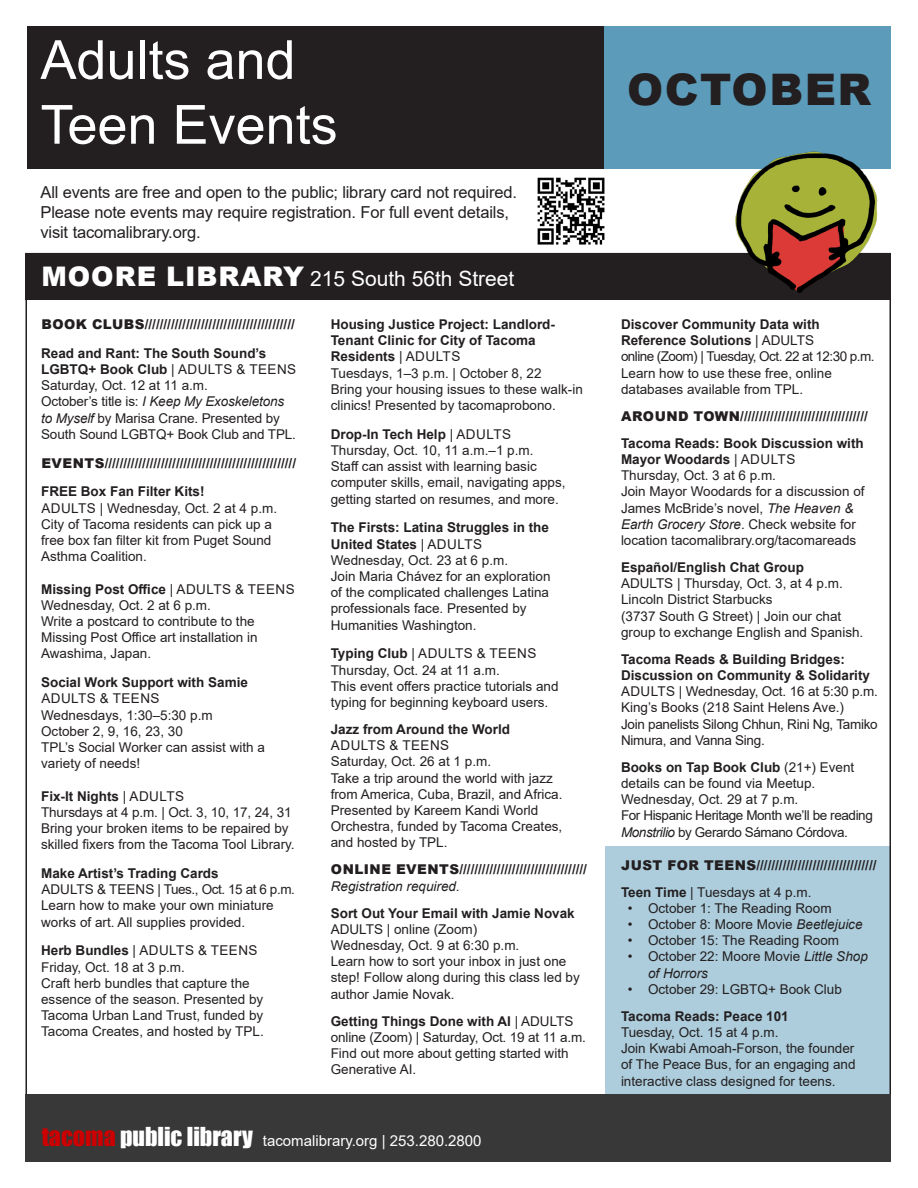
<style>
.page{position:relative;width:918px;height:1188px;background:#fff}
.page>*{position:absolute;margin:0;border:0;box-sizing:border-box;transform-origin:0 0}
.t1{font:54px "Arial";color:#fff}
.t2{font:900 43.5px "Arial";letter-spacing:.035em;color:#231f20}
.t3{font:21px "Arial";color:#fff}
.t4{font:16.5px/19.8px "Arial";letter-spacing:-.01em;color:#231f20}
.t5{font:15px "Arial";color:#fff}
.t6{font:13.5px/16.2px "Arial";color:#231f20}
.t7{font:700 13.5px/16.2px "Arial";color:#231f20}
.t8{font:900 13.5px "Arial";letter-spacing:.035em;color:#231f20}
.t9{font:13.5px "Arial";letter-spacing:.035em;color:#231f20}
.t10{font:13.5px/16.2px "Arial";letter-spacing:-.03em;color:#231f20}
.t11{font:13.5px/16.2px "Arial";letter-spacing:-.02em;color:#231f20}
.t12{font:13.5px "Arial";letter-spacing:-.04em;color:#231f20}
.t13{font:italic 13.5px "Arial";color:#231f20}
.s1{font-weight:900;font-size:27px}
.s2{font-weight:400}
.s3{font-style:italic}
.s4{font-weight:700}
.s5{font-family:"Impact";font-size:24px;color:#c00}
.s6{font-family:"Impact";font-size:24px}
</style>
<div class="page">
<div style="left:605px;top:847px;width:285px;height:247px;background:#adcddc"></div>
<div style="left:27px;top:26px;width:577px;height:143px;background:#231f20"></div>
<div style="left:604px;top:26px;width:287px;height:143px;background:#5c9bba"></div>
<div style="left:26px;top:254px;width:865px;height:46px;background:#231f20"></div>
<div style="left:26px;top:1094px;width:865px;height:68px;background:#373837"></div>
<img style="left:735px;top:151px;width:144px;height:142px">
<img style="left:537px;top:177px;width:68px;height:68px">
<p class="t1" style="left:40px;top:23px;width:257px">Adults and</p>
<p class="t1" style="left:40px;top:88px;width:299px">Teen Events</p>
<p class="t4" style="left:40px;top:183px;width:478px">All events are free and open to the public; library card not required.<br>Please note events may require registration. For full event details, visit tacomalibrary.org.</p>
<p class="t3" style="left:41px;top:264px;width:475px"><span class="s1">MOORE LIBRARY</span> 215 South 56th Street</p>
<p class="t8" style="left:41px;top:314px;width:255px">BOOK CLUBS////////////////////////////////////////</p>
<p class="t7" style="left:41px;top:345px;width:257px">Read and Rant: The South Sound’s<br>LGBTQ+ Book Club <span class="s2">| ADULTS &amp; TEENS</span></p>
<p class="t6" style="left:41px;top:377px;width:168px">Saturday, Oct. 12 at 11 a.m.</p>
<p class="t6" style="left:41px;top:394px;width:256px">October’s title is: <span class="s3">I Keep My Exoskeletons to Myself</span> by Marisa Crane. Presented by<br>South Sound LGBTQ+ Book Club and TPL.</p>
<p class="t8" style="left:41px;top:453px;width:256px">EVENTS///////////////////////////////////////////////////</p>
<p class="t7" style="left:41px;top:484px;width:165px">FREE Box Fan Filter Kits!</p>
<p class="t6" style="left:41px;top:500px;width:237px">ADULTS | Wednesday, Oct. 2 at 4 p.m.</p>
<p class="t6" style="left:41px;top:516px;width:232px;text-align:justify">City of Tacoma residents can pick up a free box fan filter kit from Puget Sound Asthma Coalition.</p>
<p class="t7" style="left:41px;top:581px;width:255px">Missing Post Office <span class="s2">| ADULTS &amp; TEENS</span></p>
<p class="t6" style="left:41px;top:597px;width:171px">Wednesday, Oct. 2 at 6 p.m.</p>
<p class="t6" style="left:41px;top:613px;width:218px">Write a postcard to contribute to the<br>Missing Post Office art installation in<br>Awashima, Japan.</p>
<p class="t7" style="left:41px;top:675px;width:208px">Social Work Support with Samie</p>
<p class="t9" style="left:41px;top:689px;width:120px">ADULTS &amp; TEENS</p>
<p class="t6" style="left:41px;top:707px;width:173px">Wednesdays, 1:30–5:30 p.m</p>
<p class="t6" style="left:41px;top:723px;width:143px">October 2, 9, 16, 23, 30</p>
<p class="t6" style="left:41px;top:739px;width:225px">TPL’s Social Worker can assist with a variety of needs!</p>
<p class="t7" style="left:41px;top:788px;width:145px">Fix-It Nights <span class="s2">| ADULTS</span></p>
<p class="t6" style="left:41px;top:804px;width:252px">Thursdays at 4 p.m. | Oct. 3, 10, 17, 24, 31</p>
<p class="t6" style="left:41px;top:820px;width:255px">Bring your broken items to be repaired by skilled fixers from the Tacoma Tool Library.</p>
<p class="t7" style="left:41px;top:865px;width:179px">Make Artist’s Trading Cards</p>
<p class="t6" style="left:41px;top:881px;width:255px">ADULTS &amp; TEENS | Tues., Oct. 15 at 6 p.m.</p>
<p class="t6" style="left:41px;top:898px;width:234px">Learn how to make your own miniature works of art. All supplies provided.</p>
<p class="t9" style="left:41px;top:941px;width:218px"><span class="s4">Herb Bundles</span> | ADULTS &amp; TEENS</p>
<p class="t6" style="left:41px;top:959px;width:145px">Friday, Oct. 18 at 3 p.m.</p>
<p class="t6" style="left:41px;top:975px;width:224px">Craft herb bundles that capture the essence of the season. Presented by Tacoma Urban Land Trust, funded by Tacoma Creates, and hosted by TPL.</p>
<p class="t7" style="left:331px;top:316px;width:226px">Housing Justice Project: Landlord-<br>Tenant Clinic for City of Tacoma<br>Residents <span class="s2">| ADULTS</span></p>
<p class="t6" style="left:331px;top:365px;width:212px">Tuesdays, 1–3 p.m. | October 8, 22</p>
<p class="t6" style="left:331px;top:381px;width:254px">Bring your housing issues to these walk-in clinics! Presented by tacomaprobono.</p>
<p class="t7" style="left:331px;top:426px;width:182px">Drop-In Tech Help <span class="s2">| ADULTS</span></p>
<p class="t6" style="left:331px;top:442px;width:204px">Thursday, Oct. 10, 11 a.m.–1 p.m.</p>
<p class="t6" style="left:331px;top:458px;width:236px">Staff can assist with learning basic computer skills, email, navigating apps, getting started on resumes, and more.</p>
<p class="t7" style="left:331px;top:520px;width:220px">The Firsts: Latina Struggles in the<br>United States <span class="s2">| ADULTS</span></p>
<p class="t6" style="left:331px;top:552px;width:179px">Wednesday, Oct. 23 at 6 p.m.</p>
<p class="t6" style="left:331px;top:568px;width:221px">Join Maria Chávez for an exploration of the complicated challenges Latina professionals face. Presented by Humanities Washington.</p>
<p class="t9" style="left:331px;top:644px;width:207px"><span class="s4">Typing Club</span> | ADULTS &amp; TEENS</p>
<p class="t6" style="left:331px;top:662px;width:171px">Thursday, Oct. 24 at 11 a.m.</p>
<p class="t6" style="left:331px;top:678px;width:229px">This event offers practice tutorials and typing for beginning keyboard users.</p>
<p class="t7" style="left:331px;top:721px;width:181px">Jazz from Around the World</p>
<p class="t9" style="left:331px;top:736px;width:120px">ADULTS &amp; TEENS</p>
<p class="t6" style="left:331px;top:754px;width:162px">Saturday, Oct. 26 at 1 p.m.</p>
<p class="t6" style="left:331px;top:770px;width:233px">Take a trip around the world with jazz from America, Cuba, Brazil, and Africa.<br>Presented by Kareem Kandi World<br>Orchestra, funded by Tacoma Creates, and hosted by TPL.</p>
<p class="t8" style="left:331px;top:860px;width:258px">ONLINE EVENTS//////////////////////////////////</p>
<p class="t13" style="left:331px;top:877px;width:131px">Registration required.</p>
<p class="t7" style="left:331px;top:905px;width:246px">Sort Out Your Email with Jamie Novak</p>
<p class="t6" style="left:331px;top:921px;width:148px">ADULTS | online (Zoom)</p>
<p class="t6" style="left:331px;top:937px;width:190px">Wednesday, Oct. 9 at 6:30 p.m.</p>
<p class="t6" style="left:331px;top:953px;width:251px">Learn how to sort your inbox in just one step! Follow along during this class led by author Jamie Novak.</p>
<p class="t7" style="left:331px;top:1013px;width:244px">Getting Things Done with AI <span class="s2">| ADULTS</span></p>
<p class="t6" style="left:331px;top:1029px;width:257px">online (Zoom) | Saturday, Oct. 19 at 11 a.m.</p>
<p class="t6" style="left:331px;top:1045px;width:239px">Find out more about getting started with<br>Generative AI.</p>
<p class="t5" style="left:42px;top:1131px;width:441px"><span class="s5">tacoma</span> <span class="s6">public library</span> tacomalibrary.org | 253.280.2800</p>
<p class="t2" style="left:627px;top:58px;width:246px">OCTOBER</p>
<p class="t7" style="left:621px;top:316px;width:200px">Discover Community Data with<br>Reference Solutions <span class="s2">| ADULTS</span></p>
<p class="t12" style="left:621px;top:347px;width:255px">online (Zoom) | Tuesday, Oct. 22 at 12:30 p.m.</p>
<p class="t6" style="left:621px;top:365px;width:212px">Learn how to use these free, online databases available from TPL.</p>
<p class="t8" style="left:621px;top:406px;width:248px">AROUND TOWN//////////////////////////////////</p>
<p class="t7" style="left:621px;top:435px;width:244px">Tacoma Reads: Book Discussion with<br>Mayor Woodards <span class="s2">| ADULTS</span></p>
<p class="t6" style="left:621px;top:467px;width:157px">Thursday, Oct. 3 at 6 p.m.</p>
<p class="t6" style="left:621px;top:484px;width:245px">Join Mayor Woodards for a discussion of James McBride’s novel, <span class="s3">The Heaven &amp; Earth Grocery Store</span>. Check website for location tacomalibrary.org/tacomareads</p>
<p class="t7" style="left:621px;top:559px;width:185px">Español/English Chat Group</p>
<p class="t6" style="left:621px;top:575px;width:223px">ADULTS | Thursday, Oct. 3, at 4 p.m.</p>
<p class="t6" style="left:621px;top:592px;width:153px">Lincoln District Starbucks</p>
<p class="t6" style="left:621px;top:608px;width:244px">(3737 South G Street) | Join our chat group to exchange English and Spanish.</p>
<p class="t7" style="left:621px;top:651px;width:258px">Tacoma Reads &amp; Building Bridges:<br>Discussion on Community &amp; Solidarity<br><span class="s2">ADULTS | Wednesday, Oct. 16 at 5:30 p.m.</span></p>
<p class="t6" style="left:621px;top:700px;width:225px">King’s Books (218 Saint Helens Ave.)</p>
<p class="t11" style="left:621px;top:716px;width:258px">Join panelists Silong Chhun, Rini Ng, Tamiko<br>Nimura, and Vanna Sing.</p>
<p class="t6" style="left:621px;top:759px;width:235px"><span class="s4">Books on Tap Book Club</span> (21+) Event details can be found via Meetup.</p>
<p class="t6" style="left:621px;top:791px;width:179px">Wednesday, Oct. 29 at 7 p.m.</p>
<p class="t10" style="left:621px;top:808px;width:253px">For Hispanic Heritage Month we’ll be reading<br><span class="s3">Monstrilio</span> by Gerardo Sámano Córdova.</p>
<p class="t8" style="left:621px;top:855px;width:257px">JUST FOR TEENS////////////////////////////////</p>
<p class="t6" style="left:621px;top:884px;width:192px"><span class="s4">Teen Time</span> | Tuesdays at 4 p.m.</p>
<p class="t6" style="left:628px;top:900px;width:205px">• October 1: The Reading Room</p>
<p class="t6" style="left:628px;top:916px;width:236px">• October 8: Moore Movie <span class="s3">Beetlejuice</span></p>
<p class="t6" style="left:628px;top:932px;width:213px">• October 15: The Reading Room</p>
<p class="t6" style="left:648px;top:948px;width:221px;text-indent:-20px">• October 22: Moore Movie <span class="s3">Little Shop of Horrors</span></p>
<p class="t6" style="left:628px;top:981px;width:216px">• October 29: LGBTQ+ Book Club</p>
<p class="t7" style="left:621px;top:1008px;width:169px">Tacoma Reads: Peace 101</p>
<p class="t6" style="left:621px;top:1024px;width:159px">Tuesday, Oct. 15 at 4 p.m.</p>
<p class="t6" style="left:621px;top:1040px;width:236px;text-align:justify">Join Kwabi Amoah-Forson, the founder of The Peace Bus, for an engaging and interactive class designed for teens.</p>
</div>
